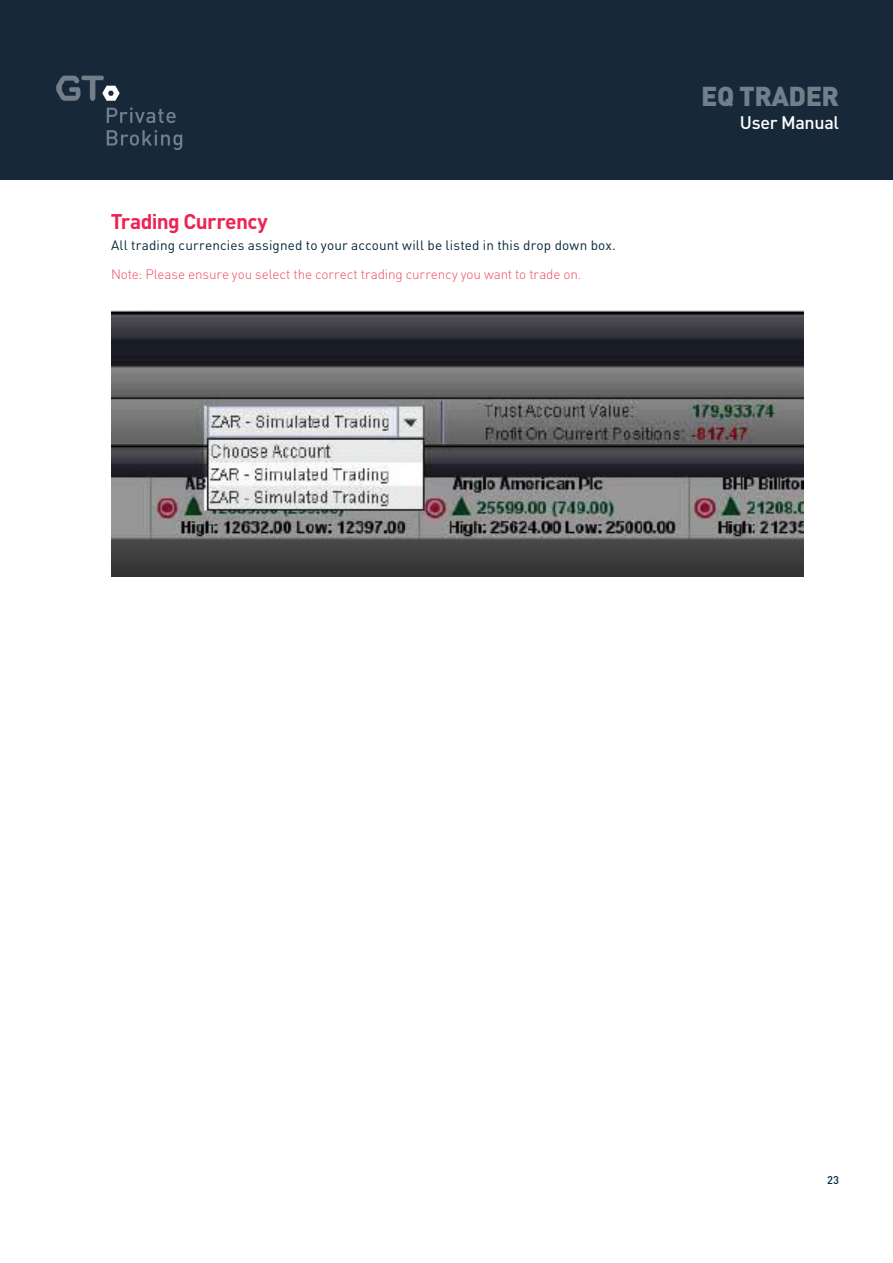
<style>
.page{position:relative;width:893px;height:1263px;background:#fff}
.page>*{position:absolute;margin:0;border:0;box-sizing:border-box;transform-origin:0 0}
.t1{font:900 27px "DIN Pro";letter-spacing:-.02em;color:#727f8a}
.t2{font:700 21px "DIN Pro";letter-spacing:-.03em;color:#ed2452}
.t3{font:500 18px "DIN Pro";letter-spacing:-.02em;color:#fff}
.t4{font:13.5px "DIN Pro";letter-spacing:.01em;color:#042538}
.t5{font:300 13.5px "DIN Pro";letter-spacing:-.01em;color:#ef4966}
.t6{font:500 11.1px "DIN Pro";color:#042538}
</style>
<div class="page">
<div style="left:0;top:0;width:893px;height:179px;background:#172938"></div>
<svg style="left:56px;top:76px;width:64px;height:25px"></svg>
<svg style="left:107px;top:108px;width:69px;height:15px"></svg>
<svg style="left:107px;top:130px;width:75px;height:20px"></svg>
<img style="left:111px;top:311px;width:693px;height:265px">
<h2 class="t2" style="left:111px;top:207px;width:158px">Trading Currency</h2>
<p class="t4" style="left:111px;top:235px;width:506px">All trading currencies assigned to your account will be listed in this drop down box.</p>
<p class="t5" style="left:111px;top:265px;width:472px">Note: Please ensure you select the correct trading currency you want to trade on.</p>
<h1 class="t1" style="left:701px;top:78px;width:139px">EQ TRADER</h1>
<h3 class="t3" style="left:740px;top:110px;width:101px">User Manual</h3>
<p class="t6" style="left:827px;top:1173px;width:13px">23</p>
</div>
